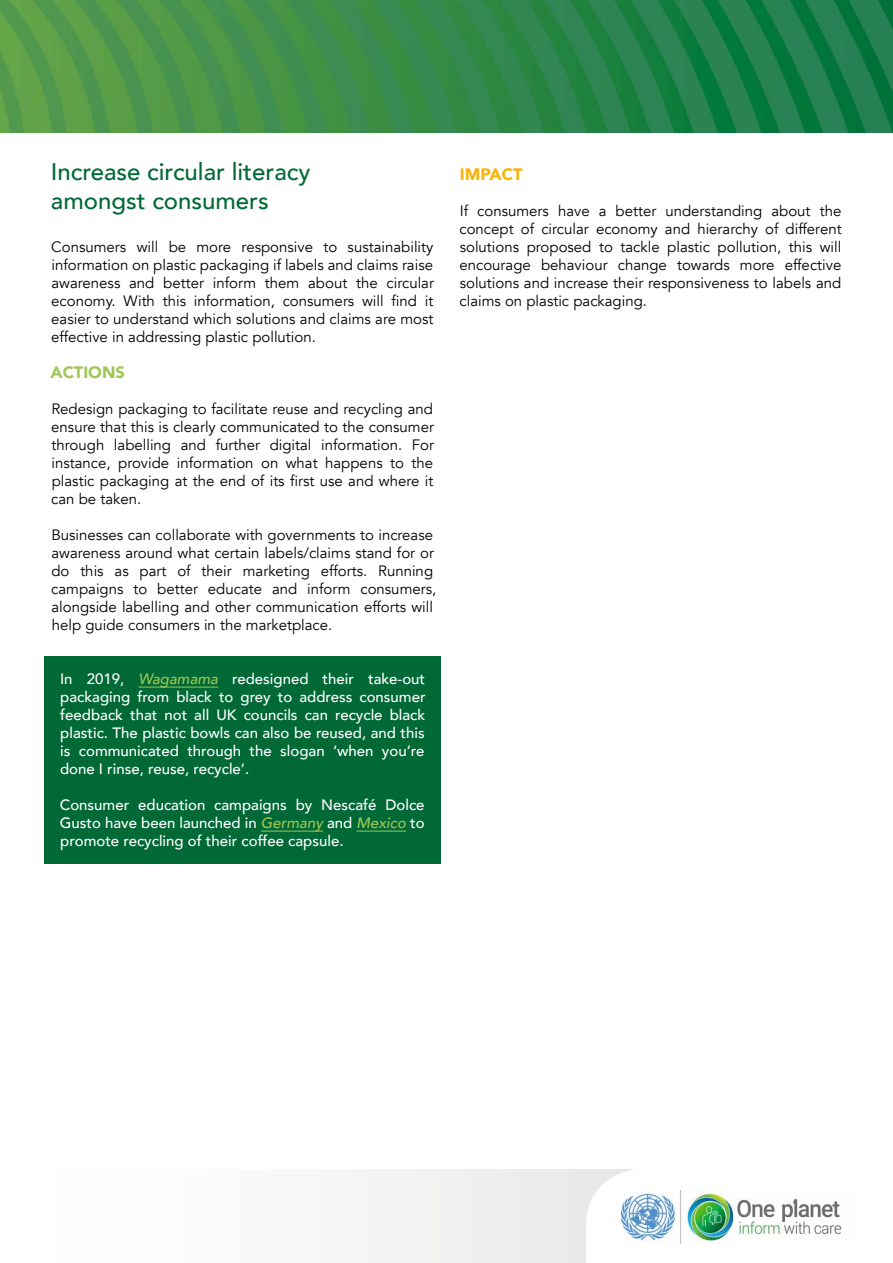
<style>
.page{position:relative;width:893px;height:1263px;background:#fff}
.page>*{position:absolute;margin:0;border:0;box-sizing:border-box;transform-origin:0 0}
.t1{font:500 24px/28.7px "Avenir";color:#006935}
.t2{font:900 16.5px "Avenir";color:#9fc755}
.t3{font:900 16.5px "Avenir";color:#fab200}
.t4{font:15px/18px "Avenir";color:#000;text-align:justify}
.t5{font:500 15px/18px "Avenir";color:#fff;text-align:justify}
.s1{font-style:italic;color:#9fc755}
</style>
<div class="page">
<div style="left:0;top:1169px;width:893px;height:94px;background:linear-gradient(to bottom,#f7f7f7,#f7f7f7)"></div>
<svg style="left:586px;top:1169px;width:307px;height:94px"></svg>
<img style="left:622px;top:1190px;width:235px;height:53px">
<svg style="left:0;top:0;width:893px;height:132px;background:#368a49"></svg>
<div style="left:44px;top:657px;width:397px;height:207px;background:#006935"></div>
<hr style="left:138px;top:687px;width:80px;height:1px;background:#9fc755">
<hr style="left:261px;top:831px;width:62px;height:1px;background:#9fc755">
<hr style="left:357px;top:831px;width:49px;height:1px;background:#9fc755">
<h1 class="t1" style="left:51px;top:156px;width:261px">Increase circular literacy amongst consumers</h1>
<p class="t4" style="left:51px;top:238px;width:384px">Consumers will be more responsive to sustainability information on plastic packaging if labels and claims raise awareness and better inform them about the circular economy. With this information, consumers will find it easier to understand which solutions and claims are most effective in addressing plastic pollution.</p>
<p class="t2" style="left:50px;top:358px;width:76px">ACTIONS</p>
<p class="t4" style="left:51px;top:400px;width:384px">Redesign packaging to facilitate reuse and recycling and ensure that this is clearly communicated to the consumer through labelling and further digital information. For instance, provide information on what happens to the plastic packaging at the end of its first use and where it can be taken.</p>
<p class="t4" style="left:51px;top:526px;width:387px;text-align:left">Businesses can collaborate with governments to increase awareness around what certain labels/claims stand for or do this as part of their marketing efforts. Running campaigns to better educate and inform consumers, alongside labelling and other communication efforts will help guide consumers in the marketplace.</p>
<p class="t5" style="left:60px;top:669px;width:367px">In 2019, <span class="s1">Wagamama</span> redesigned their take-out packaging from black to grey to address consumer feedback that not all UK councils can recycle black plastic. The plastic bowls can also be reused, and this is communicated through the slogan ‘when you’re done I rinse, reuse, recycle’.</p>
<p class="t5" style="left:60px;top:795px;width:366px">Consumer education campaigns by Nescafé Dolce Gusto have been launched in <span class="s1">Germany</span> and <span class="s1">Mexico</span> to promote recycling of their coffee capsule.</p>
<p class="t3" style="left:460px;top:160px;width:64px">IMPACT</p>
<p class="t4" style="left:459px;top:202px;width:384px">If consumers have a better understanding about the concept of circular economy and hierarchy of different solutions proposed to tackle plastic pollution, this will encourage behaviour change towards more effective solutions and increase their responsiveness to labels and claims on plastic packaging.</p>
</div>
